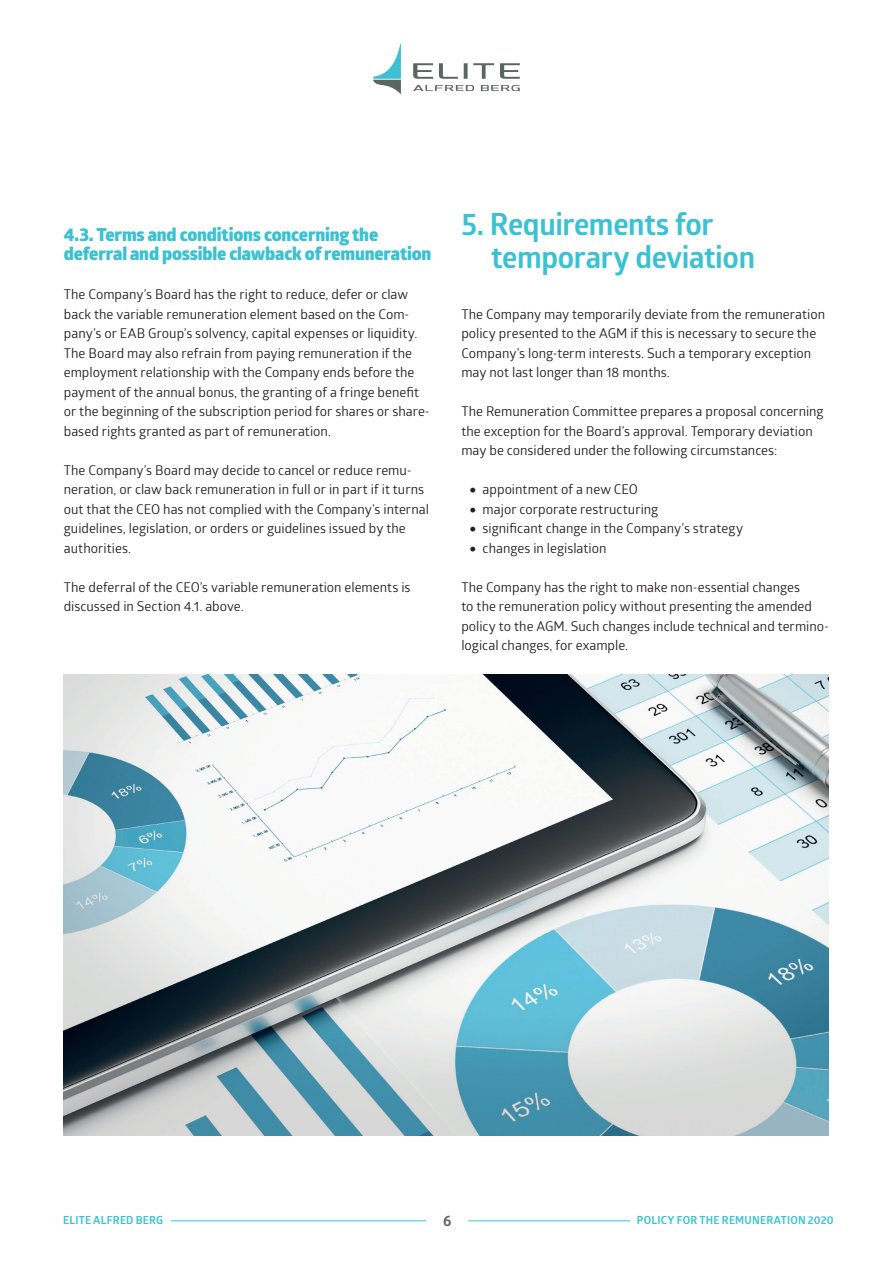
<style>
.page{position:relative;width:893px;height:1263px;background:#fff}
.page>*{position:absolute;margin:0;border:0;box-sizing:border-box;transform-origin:0 0}
.t1{font:700 30px/33px "Glober";letter-spacing:-.01em;color:#3bc1d1}
.t2{font:800 18px/19.5px "Glober";letter-spacing:-.01em;color:#3bc1d1}
.t3{font:700 15px "Glober";color:#5b6663}
.t4{font:13.5px/19.5px "Glober";color:#231f20}
.t5{font:700 10.95px "Glober";letter-spacing:.02em;color:#3bc1d1}
</style>
<div class="page">
<hr style="left:171px;top:1220px;width:255px;height:1px;background:#3bc1d1">
<hr style="left:468px;top:1220px;width:162px;height:1px;background:#3bc1d1">
<svg style="left:413px;top:63px;width:20px;height:16px"></svg>
<svg style="left:464px;top:63px;width:4px;height:16px"></svg>
<svg style="left:473px;top:63px;width:21px;height:16px"></svg>
<svg style="left:439px;top:63px;width:19px;height:16px"></svg>
<svg style="left:500px;top:63px;width:20px;height:16px"></svg>
<svg style="left:413px;top:85px;width:61px;height:6px"></svg>
<svg style="left:481px;top:85px;width:39px;height:6px"></svg>
<svg style="left:373px;top:43px;width:28px;height:51px"></svg>
<img style="left:63px;top:674px;width:765px;height:461px">
<h2 class="t2" style="left:64px;top:224px;width:369px">4.3. Terms and conditions concerning the deferral and possible clawback of remuneration</h2>
<p class="t4" style="left:64px;top:284px;width:367px">The Company’s Board has the right to reduce, defer or claw back the variable remuneration element based on the Com&shy;pany’s or EAB Group’s solvency, capital expenses or liquidity.<br>The Board may also refrain from paying remuneration if the employment relationship with the Company ends before the payment of the annual bonus, the granting of a fringe benefit or the beginning of the subscription period for shares or share&shy;based rights granted as part of remuneration.</p>
<p class="t4" style="left:64px;top:459px;width:367px">The Company’s Board may decide to cancel or reduce remu&shy;neration, or claw back remuneration in full or in part if it turns out that the CEO has not complied with the Company’s internal guidelines, legislation, or orders or guidelines issued by the authorities.</p>
<p class="t4" style="left:64px;top:576px;width:348px">The deferral of the CEO’s variable remuneration elements is discussed in Section 4.1. above.</p>
<h1 class="t1" style="left:491px;top:207px;width:265px;text-indent:-30px">5. Requirements for temporary deviation</h1>
<p class="t4" style="left:461px;top:303px;width:365px">The Company may temporarily deviate from the remuneration policy presented to the AGM if this is necessary to secure the Company’s long-term interests. Such a temporary exception may not last longer than 18 months.</p>
<p class="t4" style="left:461px;top:401px;width:364px">The Remuneration Committee prepares a proposal concerning the exception for the Board’s approval. Temporary deviation may be considered under the following circumstances:</p>
<p class="t4" style="left:470px;top:479px;width:170px">• appointment of a new CEO</p>
<p class="t4" style="left:470px;top:498px;width:190px">• major corporate restructuring</p>
<p class="t4" style="left:470px;top:518px;width:275px">• significant change in the Company’s strategy</p>
<p class="t4" style="left:470px;top:537px;width:138px">• changes in legislation</p>
<p class="t4" style="left:461px;top:576px;width:369px">The Company has the right to make non-essential changes<br>to the remuneration policy without presenting the amended policy to the AGM. Such changes include technical and termino&shy;logical changes, for example.</p>
<p class="t5" style="left:63px;top:1212px;width:101px">ELITE ALFRED BERG</p>
<p class="t3" style="left:443px;top:1210px;width:10px">6</p>
<p class="t5" style="left:637px;top:1212px;width:198px">POLICY FOR THE REMUNERATION 2020</p>
</div>
